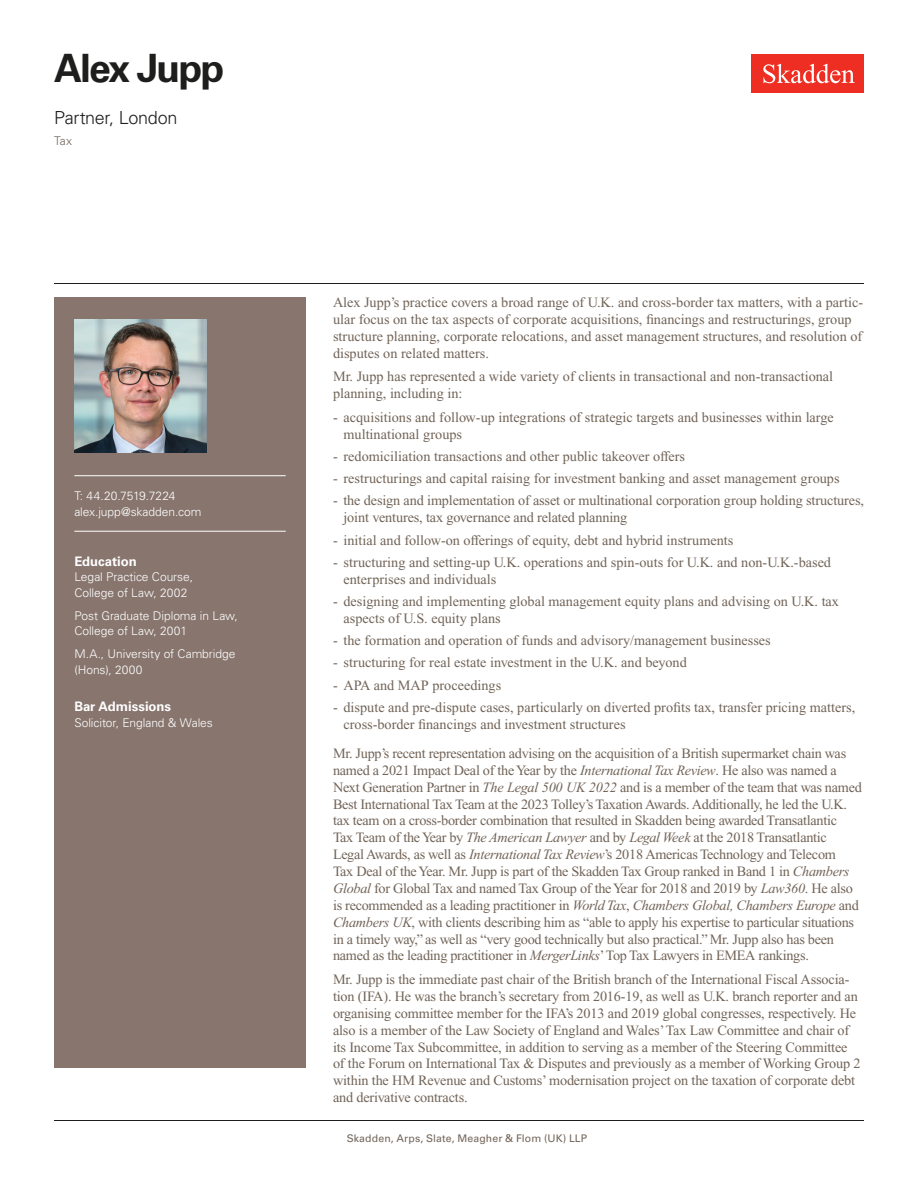
<style>
.page{position:relative;width:918px;height:1188px;background:#fff}
.page>*{position:absolute;margin:0;border:0;box-sizing:border-box;transform-origin:0 0}
.Name{font:700 39px "Univers LT Std";letter-spacing:-.05em;color:#1e1e1d}
.Title_and_Office{font:300 18px "Univers LT Std";letter-spacing:-.02em;color:#1e1e1d}
.Main_Body{font:14.25px/16.8px "Times New Roman PS Std";letter-spacing:-.01em;color:#726458}
.Main_Body_Bulleted{font:14.25px/16.8px "Times New Roman PS Std";color:#726458}
.Bar_Admission_Education{font:700 13.2px "Univers LT Std";letter-spacing:-.005em;color:#fff}
.Sidebar_text{font:300 12px/15.8px "Univers LT Std";letter-spacing:-.005em;color:#fff}
.Email{font:300 12px "Univers LT Std";letter-spacing:-.005em;color:#fff}
.Phone_Number{font:300 12px "Univers LT Std";letter-spacing:-.005em;color:#fff}
.Practice{font:300 12px "Univers LT Std";color:#726458}
.Folio{font:10.5px "Univers LT Std";letter-spacing:.01em;color:#726458}
.s1{font-style:italic}
.s2{font-weight:700;color:#fff}
</style>
<div class="page">
<div style="left:752px;top:54px;width:112px;height:39px;background:#ee2e22"></div>
<svg style="left:763px;top:64px;width:92px;height:19px"></svg>
<div style="left:54px;top:297px;width:252px;height:770px;background:#87756e"></div>
<hr style="left:74px;top:475px;width:212px;height:1px;background:#fff">
<hr style="left:74px;top:531px;width:212px;height:1px;background:#fff">
<img style="left:74px;top:320px;width:132px;height:132px">
<hr style="left:54px;top:1120px;width:810px;height:1px;background:#1e1e1d">
<hr style="left:54px;top:283px;width:810px;height:1px;background:#1e1e1d">
<h1 class="Name" style="left:54px;top:46px;width:172px">Alex Jupp</h1>
<h2 class="Title_and_Office" style="left:54px;top:107px;width:125px">Partner, London</h2>
<h3 class="Practice" style="left:54px;top:134px;width:19px">Tax</h3>
<p class="Phone_Number" style="left:74px;top:489px;width:103px">T: 44.20.7519.7224</p>
<p class="Email" style="left:74px;top:504px;width:129px">alex.jupp@skadden.com</p>
<p class="Bar_Admission_Education" style="left:74px;top:553px;width:64px">Education</p>
<p class="Sidebar_text" style="left:74px;top:569px;width:120px">Legal Practice Course,<br>College of Law, 2002</p>
<p class="Sidebar_text" style="left:74px;top:608px;width:165px">Post Graduate Diploma in Law,<br>College of Law, 2001</p>
<p class="Sidebar_text" style="left:74px;top:646px;width:163px">M.A., University of Cambridge (Hons), 2000</p>
<p class="Bar_Admission_Education" style="left:74px;top:698px;width:98px">Bar Admissions</p>
<p class="Sidebar_text" style="left:74px;top:714px;width:140px">Solicitor, England &amp; Wales</p>
<p class="Main_Body" style="left:333px;top:294px;width:532px">Alex Jupp’s practice covers a broad range of U.K. and cross-border tax matters, with a partic&shy;ular focus on the tax aspects of corporate acquisitions, financings and restructurings, group structure planning, corporate relocations, and asset management structures, and resolution of disputes on related matters.</p>
<p class="Main_Body" style="left:333px;top:368px;width:502px">Mr. Jupp has represented a wide variety of clients in transactional and non-transactional planning, including in:</p>
<p class="Main_Body_Bulleted" style="left:344px;top:409px;width:492px;text-indent:-10px">- acquisitions and follow-up integrations of strategic targets and businesses within large multinational groups</p>
<p class="Main_Body_Bulleted" style="left:333px;top:448px;width:353px">- redomiciliation transactions and other public takeover offers</p>
<p class="Main_Body_Bulleted" style="left:333px;top:470px;width:508px">- restructurings and capital raising for investment banking and asset management groups</p>
<p class="Main_Body_Bulleted" style="left:344px;top:492px;width:522px;text-indent:-10px">- the design and implementation of asset or multinational corporation group holding structures, joint ventures, tax governance and related planning</p>
<p class="Main_Body_Bulleted" style="left:333px;top:531px;width:402px">- initial and follow-on offerings of equity, debt and hybrid instruments</p>
<p class="Main_Body_Bulleted" style="left:344px;top:554px;width:489px;text-indent:-10px">- structuring and setting-up U.K. operations and spin-outs for U.K. and non-U.K.-based enterprises and individuals</p>
<p class="Main_Body_Bulleted" style="left:344px;top:593px;width:497px;text-indent:-10px">- designing and implementing global management equity plans and advising on U.K. tax aspects of U.S. equity plans</p>
<p class="Main_Body_Bulleted" style="left:333px;top:632px;width:439px">- the formation and operation of funds and advisory/management businesses</p>
<p class="Main_Body_Bulleted" style="left:333px;top:654px;width:355px">- structuring for real estate investment in the U.K. and beyond</p>
<p class="Main_Body_Bulleted" style="left:333px;top:677px;width:170px">- APA and MAP proceedings</p>
<p class="Main_Body_Bulleted" style="left:344px;top:699px;width:513px;text-indent:-10px">- dispute and pre-dispute cases, particularly on diverted profits tax, transfer pricing matters, cross-border financings and investment structures</p>
<p class="Main_Body" style="left:333px;top:745px;width:530px">Mr. Jupp’s recent representation advising on the acquisition of a British supermarket chain was named a 2021 Impact Deal of the Year by the <span class="s1">International Tax Review</span>. He also was named a Next Generation Partner in <span class="s1">The Legal 500 UK 2022</span> and is a member of the team that was named Best International Tax Team at the 2023 Tolley’s Taxation Awards. Additionally, he led the U.K. tax team on a cross-border combination that resulted in Skadden being awarded Transatlantic<br>Tax Team of the Year by <span class="s1">The American Lawyer</span> and by <span class="s1">Legal Week</span> at the 2018 Transatlantic<br>Legal Awards, as well as <span class="s1">International Tax Review</span>’s 2018 Americas Technology and Telecom<br>Tax Deal of the Year. Mr. Jupp is part of the Skadden Tax Group ranked in Band 1 in <span class="s1">Chambers Global</span> for Global Tax and named Tax Group of the Year for 2018 and 2019 by <span class="s1">Law360</span>. He also is recommended as a leading practitioner in <span class="s1">World Tax</span>, <span class="s1">Chambers Global, Chambers Europe</span> and <span class="s1">Chambers UK</span>, with clients describing him as “able to apply his expertise to particular situations in a timely way,” as well as “very good technically but also practical.” Mr. Jupp also has been named as the leading practitioner in <span class="s1">MergerLinks</span>’ Top Tax Lawyers in EMEA rankings.</p>
<p class="Main_Body" style="left:333px;top:971px;width:529px">Mr. Jupp is the immediate past chair of the British branch of the International Fiscal Associa&shy;tion (IFA). He was the branch’s secretary from 2016-19, as well as U.K. branch reporter and an organising committee member for the IFA’s 2013 and 2019 global congresses, respectively. He also is a member of the Law Society of England and Wales’ Tax Law Committee and chair of its Income Tax Subcommittee, in addition to serving as a member of the Steering Committee of the Forum on International Tax &amp; Disputes and previously as a member of Working Group 2 within the HM Revenue and Customs’ modernisation project on the taxation of corporate debt and derivative contracts.</p>
<p class="Folio" style="left:331px;top:1132px;width:258px"><span class="s2">1</span> Skadden, Arps, Slate, Meagher &amp; Flom (UK) LLP</p>
</div>
